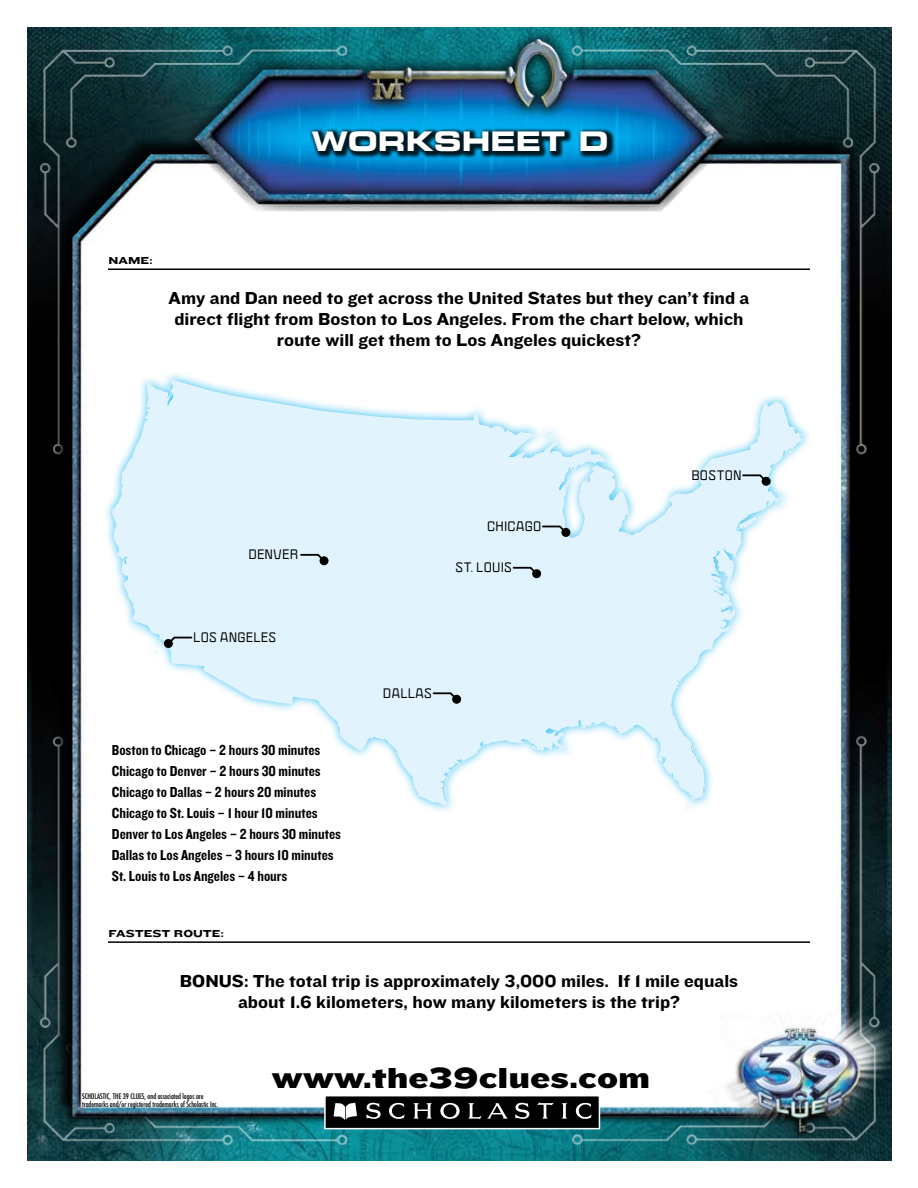
<style>
.page{position:relative;width:918px;height:1188px;background:#fff}
.page>*{position:absolute;margin:0;border:0;box-sizing:border-box;transform-origin:0 0}
.t1{font:30px "Knockout HTF74 Full Sumo";color:#000}
.t2{font:27px "Eurostile Bold Extended Two";color:#fff}
.t3{font:18px/21px "Knockout HTF52 Cruiserweight";color:#000;text-align:center}
.t4{font:15px/21px "Knockout HTF50 Welterweight";color:#000}
.t5{font:700 12px "Politica XT";letter-spacing:.03em;color:#000}
.t6{font:10.5px "Knockout HTF54 Sumo";color:#000}
.t7{font:condensed 7.5px "Futura";color:#000}
</style>
<div class="page">
<img style="left:27px;top:27px;width:864px;height:1134px">
<div style="left:61px;top:143px;width:837px;height:1022px;background:#000;opacity:.75"></div>
<img style="left:55px;top:140px;width:810px;height:988px">
<img style="left:101px;top:27px;width:691px;height:216px">
<img style="left:704px;top:1005px;width:191px;height:160px">
<div style="left:308px;top:126px;width:484px;height:97px;background:#000;opacity:.85"></div>
<div style="left:325px;top:1096px;width:274px;height:33px;background:#000"></div>
<svg style="left:334px;top:1103px;width:23px;height:17px"></svg>
<svg style="left:366px;top:1103px;width:15px;height:16px"></svg>
<svg style="left:389px;top:1103px;width:16px;height:16px"></svg>
<svg style="left:413px;top:1103px;width:19px;height:16px"></svg>
<svg style="left:468px;top:1103px;width:13px;height:16px"></svg>
<svg style="left:515px;top:1103px;width:15px;height:16px"></svg>
<svg style="left:537px;top:1102px;width:17px;height:17px"></svg>
<svg style="left:562px;top:1103px;width:5px;height:16px"></svg>
<svg style="left:575px;top:1103px;width:17px;height:16px"></svg>
<svg style="left:440px;top:1103px;width:20px;height:16px"></svg>
<svg style="left:487px;top:1103px;width:21px;height:16px"></svg>
<div style="left:324px;top:1095px;width:276px;height:34px;border:2px solid #fff"></div>
<div style="left:102px;top:370px;width:720px;height:458px;background:#fff"></div>
<svg style="left:802px;top:434px;width:4px;height:14px"></svg>
<svg style="left:112px;top:380px;width:690px;height:426px;fill:#e1f4fd"></svg>
<hr style="left:108px;top:268px;width:702px;height:2px;background:#000">
<hr style="left:108px;top:941px;width:702px;height:2px;background:#000">
<svg style="left:762px;top:477px;width:9px;height:9px"></svg>
<svg style="left:741px;top:474px;width:27px;height:10px"></svg>
<svg style="left:561px;top:528px;width:9px;height:9px"></svg>
<svg style="left:541px;top:525px;width:27px;height:10px"></svg>
<svg style="left:532px;top:569px;width:9px;height:9px"></svg>
<svg style="left:512px;top:566px;width:27px;height:10px"></svg>
<svg style="left:320px;top:556px;width:9px;height:9px"></svg>
<svg style="left:299px;top:553px;width:27px;height:10px"></svg>
<svg style="left:164px;top:639px;width:9px;height:9px"></svg>
<svg style="left:166px;top:636px;width:27px;height:10px"></svg>
<svg style="left:452px;top:695px;width:9px;height:9px"></svg>
<svg style="left:432px;top:691px;width:27px;height:11px"></svg>
<h2 class="t2" style="left:312px;top:122px;width:298px">WORKSHEET D</h2>
<p class="t6" style="left:109px;top:255px;width:45px">NAME:</p>
<p class="t3" style="left:169px;top:288px;width:582px">Amy and Dan need to get across the United States but they can’t find a direct flight from Boston to Los Angeles. From the chart below, which route will get them to Los Angeles quickest?</p>
<p class="t5" style="left:248px;top:547px;width:51px">DENVER</p>
<p class="t5" style="left:193px;top:630px;width:85px">LOS ANGELES</p>
<p class="t5" style="left:487px;top:518px;width:56px">CHICAGO</p>
<p class="t5" style="left:456px;top:560px;width:58px">ST. LOUIS</p>
<p class="t5" style="left:383px;top:685px;width:51px">DALLAS</p>
<p class="t5" style="left:691px;top:467px;width:52px">BOSTON</p>
<p class="t4" style="left:112px;top:740px;width:231px">Boston to Chicago – 2 hours 30 minutes Chicago to Denver – 2 hours 30 minutes Chicago to Dallas – 2 hours 20 minutes Chicago to St. Louis – 1 hour 10 minutes Denver to Los Angeles – 2 hours 30 minutes Dallas to Los Angeles – 3 hours 10 minutes St. Louis to Los Angeles – 4 hours</p>
<p class="t6" style="left:109px;top:928px;width:117px">FASTEST ROUTE:</p>
<p class="t3" style="left:180px;top:971px;width:560px">BONUS: The total trip is approximately 3,000 miles. If 1 mile equals about 1.6 kilometers, how many kilometers is the trip?</p>
<p class="t7" style="left:82px;top:1092px;width:123px">SCHOLASTIC, THE 39 CLUES, and associated logos are</p>
<p class="t7" style="left:82px;top:1100px;width:138px">trademarks and/or registered trademarks of Scholastic Inc.</p>
<h1 class="t1" style="left:272px;top:1061px;width:380px">www.the39clues.com</h1>
</div>
